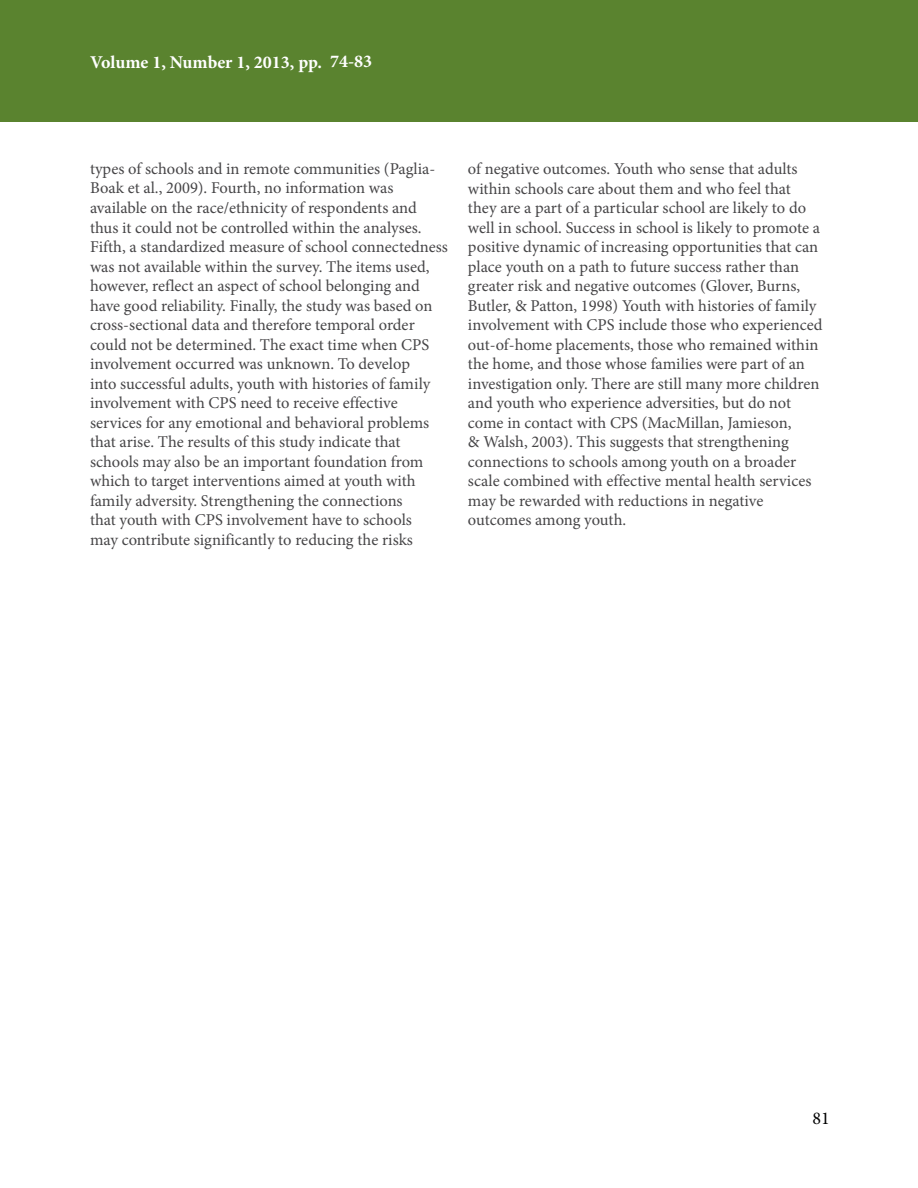
<style>
.page{position:relative;width:918px;height:1188px;background:#fff}
.page>*{position:absolute;margin:0;border:0;box-sizing:border-box;transform-origin:0 0}
.t1{font:700 18px "Minion Pro";color:#fff}
.t2{font:18px "Minion Pro";color:#000}
.t3{font:16.5px/19.5px "Minion Pro";color:#464547}
</style>
<div class="page">
<div style="left:0;top:0;width:918px;height:122px;background:#5a832f"></div>
<p class="t1" style="left:90px;top:49px;width:284px">Volume 1, Number 1, 2013, pp. 74-83</p>
<p class="t3" style="left:90px;top:159px;width:359px">types of schools and in remote communities (Paglia-Boak et al., 2009). Fourth, no information was available on the race/ethnicity of respondents and thus it could not be controlled within the analyses.<br>Fifth, a standardized measure of school connectedness was not available within the survey. The items used, however, reflect an aspect of school belonging and have good reliability. Finally, the study was based on cross-sectional data and therefore temporal order could not be determined. The exact time when CPS involvement occurred was unknown. To develop<br>into successful adults, youth with histories of family involvement with CPS need to receive effective services for any emotional and behavioral problems that arise. The results of this study indicate that schools may also be an important foundation from which to target interventions aimed at youth with family adversity. Strengthening the connections<br>that youth with CPS involvement have to schools<br>may contribute significantly to reducing the risks</p>
<p class="t3" style="left:468px;top:159px;width:356px">of negative outcomes. Youth who sense that adults within schools care about them and who feel that they are a part of a particular school are likely to do well in school. Success in school is likely to promote a positive dynamic of increasing opportunities that can place youth on a path to future success rather than greater risk and negative outcomes (Glover, Burns, Butler, &amp; Patton, 1998) Youth with histories of family involvement with CPS include those who experienced out-of-home placements, those who remained within the home, and those whose families were part of an investigation only. There are still many more children and youth who experience adversities, but do not come in contact with CPS (MacMillan, Jamieson,<br>&amp; Walsh, 2003). This suggests that strengthening connections to schools among youth on a broader scale combined with effective mental health services may be rewarded with reductions in negative outcomes among youth.</p>
<p class="t2" style="left:813px;top:1106px;width:19px">81</p>
</div>
